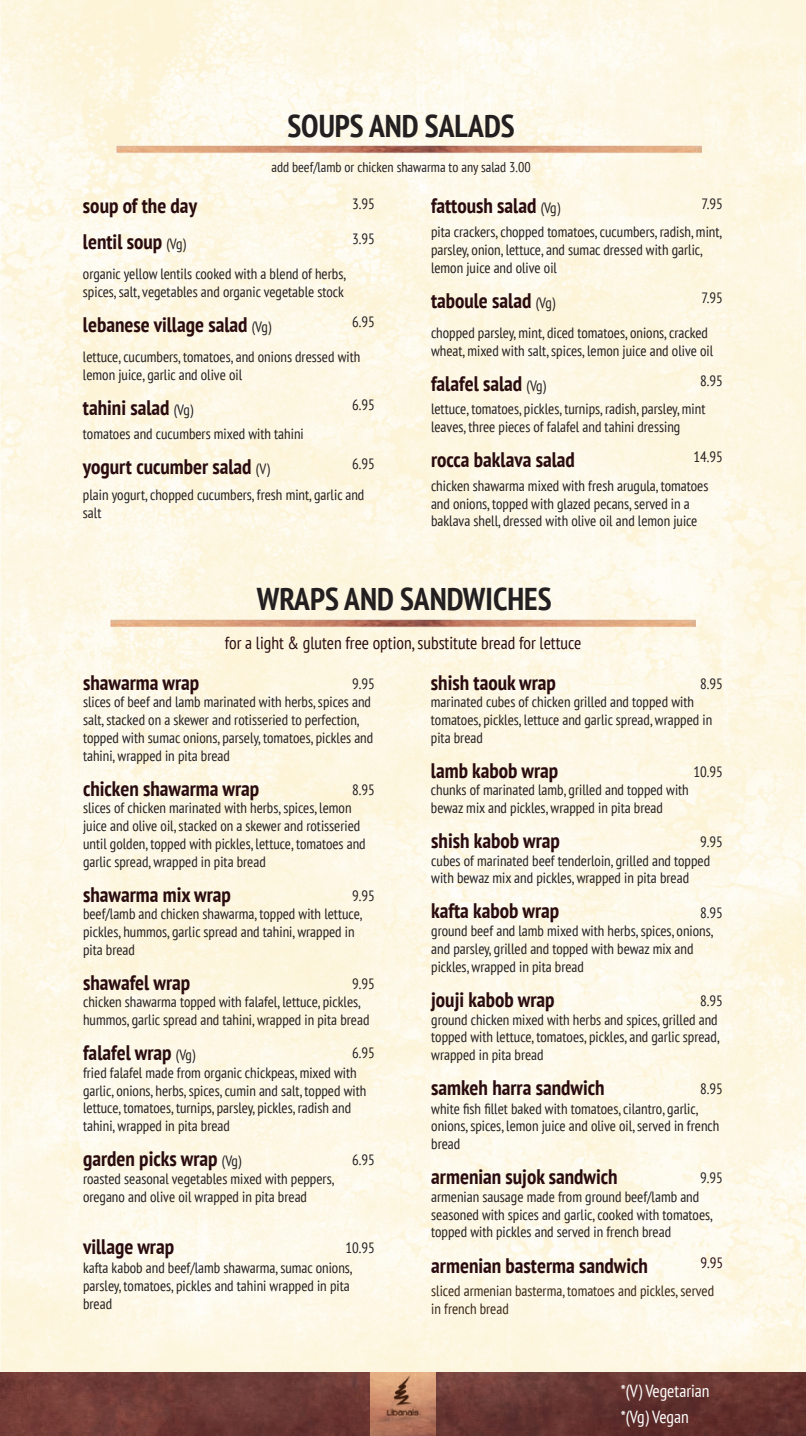
<style>
.page{position:relative;width:806px;height:1436px;background:#fff}
.page>*{position:absolute;margin:0;border:0;box-sizing:border-box;transform-origin:0 0}
.t1{font:700 condensed 31.5px "PT Sans";color:#231f20}
.t2{font:700 condensed 21px "PT Sans";color:#2a0c0f}
.t3{font:condensed 17.5px "PT Sans";color:#2a0c0f}
.t4{font:condensed 17.5px/25.9px "PT Sans";color:#fff}
.t5{font:condensed 14.88px/17.8px "PT Sans";color:#231f20}
.t6{font:condensed 14.88px/17.8px "PT Sans";color:#3a2716}
.t7{font:condensed 14.88px "PT Sans";color:#2a0c0f}
.t8{font:condensed 14px "PT Sans";color:#231f20}
.s1{font-weight:400;font-size:14.88px;color:#231f20}
</style>
<div class="page">
<img style="left:0;top:0;width:806px;height:1373px">
<img style="left:0;top:1373px;width:806px;height:63px">
<img style="left:370px;top:1373px;width:66px;height:63px">
<img style="left:105px;top:610px;width:595px;height:25px">
<img style="left:111px;top:137px;width:595px;height:25px">
<p class="t1" style="left:287px;top:105px;width:229px">SOUPS AND SALADS</p>
<p class="t2" style="left:83px;top:192px;width:116px">soup of the day</p>
<p class="t8" style="left:271px;top:159px;width:260px">add beef/lamb or chicken shawarma to any salad 3.00</p>
<p class="t5" style="left:352px;top:194px;width:24px">3.95</p>
<p class="t2" style="left:431px;top:192px;width:131px">fattoush salad <span class="s1">(Vg)</span></p>
<p class="t5" style="left:701px;top:194px;width:23px">7.95</p>
<p class="t2" style="left:83px;top:227px;width:105px">lentil soup <span class="s1">(Vg)</span></p>
<p class="t5" style="left:352px;top:229px;width:24px">3.95</p>
<p class="t5" style="left:83px;top:265px;width:265px">organic yellow lentils cooked with a blend of herbs, spices, salt, vegetables and organic vegetable stock</p>
<p class="t2" style="left:83px;top:310px;width:190px">lebanese village salad <span class="s1">(Vg)</span></p>
<p class="t5" style="left:352px;top:312px;width:24px">6.95</p>
<p class="t5" style="left:83px;top:348px;width:279px">lettuce, cucumbers, tomatoes, and onions dressed with lemon juice, garlic and olive oil</p>
<p class="t2" style="left:83px;top:394px;width:112px">tahini salad <span class="s1">(Vg)</span></p>
<p class="t5" style="left:83px;top:424px;width:222px">tomatoes and cucumbers mixed with tahini</p>
<p class="t2" style="left:83px;top:452px;width:188px">yogurt cucumber salad <span class="s1">(V)</span></p>
<p class="t5" style="left:352px;top:396px;width:24px">6.95</p>
<p class="t5" style="left:352px;top:454px;width:24px">6.95</p>
<p class="t5" style="left:83px;top:486px;width:283px">plain yogurt, chopped cucumbers, fresh mint, garlic and salt</p>
<p class="t5" style="left:431px;top:223px;width:293px">pita crackers, chopped tomatoes, cucumbers, radish, mint, parsley, onion, lettuce, and sumac dressed with garlic, lemon juice and olive oil</p>
<p class="t2" style="left:431px;top:287px;width:126px">taboule salad <span class="s1">(Vg)</span></p>
<p class="t5" style="left:701px;top:289px;width:23px">7.95</p>
<p class="t5" style="left:431px;top:323px;width:284px">chopped parsley, mint, diced tomatoes, onions, cracked wheat, mixed with salt, spices, lemon juice and olive oil</p>
<p class="t2" style="left:431px;top:369px;width:117px">falafel salad <span class="s1">(Vg)</span></p>
<p class="t5" style="left:700px;top:371px;width:24px">8.95</p>
<p class="t5" style="left:431px;top:400px;width:276px">lettuce, tomatoes, pickles, turnips, radish, parsley, mint leaves, three pieces of falafel and tahini dressing</p>
<p class="t2" style="left:431px;top:446px;width:145px">rocca baklava salad</p>
<p class="t5" style="left:693px;top:448px;width:31px">14.95</p>
<p class="t5" style="left:431px;top:476px;width:279px">chicken shawarma mixed with fresh arugula, tomatoes and onions, topped with glazed pecans, served in a baklava shell, dressed with olive oil and lemon juice</p>
<p class="t1" style="left:257px;top:578px;width:296px">WRAPS AND SANDWICHES</p>
<p class="t2" style="left:83px;top:668px;width:118px">shawarma wrap</p>
<p class="t3" style="left:225px;top:631px;width:358px">for a light &amp; gluten free option, substitute bread for lettuce</p>
<p class="t5" style="left:352px;top:674px;width:24px">9.95</p>
<p class="t2" style="left:431px;top:668px;width:126px">shish taouk wrap</p>
<p class="t5" style="left:700px;top:674px;width:24px">8.95</p>
<p class="t5" style="left:83px;top:693px;width:292px">slices of beef and lamb marinated with herbs, spices and salt, stacked on a skewer and rotisseried to perfection, topped with sumac onions, parsely, tomatoes, pickles and tahini, wrapped in pita bread</p>
<p class="t5" style="left:83px;top:798px;width:284px">slices of chicken marinated with herbs, spices, lemon juice and olive oil, stacked on a skewer and rotisseried until golden, topped with pickles, lettuce, tomatoes and garlic spread, wrapped in pita bread</p>
<p class="t5" style="left:83px;top:904px;width:281px">beef/lamb and chicken shawarma, topped with lettuce, pickles, hummos, garlic spread and tahini, wrapped in pita bread</p>
<p class="t5" style="left:83px;top:993px;width:288px">chicken shawarma topped with falafel, lettuce, pickles, hummos, garlic spread and tahini, wrapped in pita bread</p>
<p class="t2" style="left:83px;top:774px;width:178px">chicken shawarma wrap</p>
<p class="t5" style="left:352px;top:780px;width:24px">8.95</p>
<p class="t2" style="left:83px;top:880px;width:149px">shawarma mix wrap</p>
<p class="t5" style="left:352px;top:886px;width:24px">9.95</p>
<p class="t2" style="left:83px;top:968px;width:109px">shawafel wrap</p>
<p class="t5" style="left:352px;top:974px;width:24px">9.95</p>
<p class="t2" style="left:83px;top:1039px;width:114px">falafel wrap <span class="s1">(Vg)</span></p>
<p class="t5" style="left:352px;top:1043px;width:24px">6.95</p>
<p class="t5" style="left:83px;top:1063px;width:285px">fried falafel made from organic chickpeas, mixed with garlic, onions, herbs, spices, cumin and salt, topped with lettuce, tomatoes, turnips, parsley, pickles, radish and tahini, wrapped in pita bread</p>
<p class="t2" style="left:83px;top:1144px;width:160px">garden picks wrap <span class="s1">(Vg)</span></p>
<p class="t5" style="left:83px;top:1169px;width:253px">roasted seasonal vegetables mixed with peppers, oregano and olive oil wrapped in pita bread</p>
<p class="t5" style="left:352px;top:1151px;width:24px">6.95</p>
<p class="t2" style="left:83px;top:1233px;width:93px">village wrap</p>
<p class="t5" style="left:345px;top:1239px;width:31px">10.95</p>
<p class="t5" style="left:83px;top:1258px;width:271px">kafta kabob and beef/lamb shawarma, sumac onions, parsley, tomatoes, pickles and tahini wrapped in pita bread</p>
<p class="t5" style="left:431px;top:693px;width:283px">marinated cubes of chicken grilled and topped with tomatoes, pickles, lettuce and garlic spread, wrapped in pita bread</p>
<p class="t2" style="left:431px;top:756px;width:129px">lamb kabob wrap</p>
<p class="t5" style="left:693px;top:762px;width:31px">10.95</p>
<p class="t5" style="left:431px;top:781px;width:259px">chunks of marinated lamb, grilled and topped with bewaz mix and pickles, wrapped in pita bread</p>
<p class="t2" style="left:431px;top:827px;width:130px">shish kabob wrap</p>
<p class="t5" style="left:700px;top:833px;width:24px">9.95</p>
<p class="t5" style="left:431px;top:851px;width:280px">cubes of marinated beef tenderloin, grilled and topped with bewaz mix and pickles, wrapped in pita bread</p>
<p class="t2" style="left:431px;top:897px;width:129px">kafta kabob wrap</p>
<p class="t5" style="left:700px;top:903px;width:24px">8.95</p>
<p class="t5" style="left:431px;top:921px;width:284px">ground beef and lamb mixed with herbs, spices, onions, and parsley, grilled and topped with bewaz mix and pickles, wrapped in pita bread</p>
<p class="t5" style="left:431px;top:1010px;width:290px">ground chicken mixed with herbs and spices, grilled and topped with lettuce, tomatoes, pickles, and garlic spread, wrapped in pita bread</p>
<p class="t2" style="left:431px;top:985px;width:125px">jouji kabob wrap</p>
<p class="t5" style="left:700px;top:991px;width:24px">8.95</p>
<p class="t2" style="left:431px;top:1074px;width:175px">samkeh harra sandwich</p>
<p class="t5" style="left:700px;top:1080px;width:24px">8.95</p>
<p class="t5" style="left:431px;top:1099px;width:290px">white fish fillet baked with tomatoes, cilantro, garlic, onions, spices, lemon juice and olive oil, served in french bread</p>
<p class="t2" style="left:431px;top:1162px;width:188px">armenian sujok sandwich</p>
<p class="t5" style="left:700px;top:1169px;width:24px">9.95</p>
<p class="t5" style="left:431px;top:1187px;width:283px">armenian sausage made from ground beef/lamb and seasoned with spices and garlic, cooked with tomatoes, topped with pickles and served in french bread</p>
<p class="t7" style="left:700px;top:1253px;width:24px">9.95</p>
<p class="t2" style="left:431px;top:1251px;width:218px">armenian basterma sandwich</p>
<p class="t6" style="left:431px;top:1281px;width:284px">sliced armenian basterma, tomatoes and pickles, served in french bread</p>
<p class="t4" style="left:620px;top:1377px;width:90px">*(V) Vegetarian *(Vg) Vegan</p>
</div>
